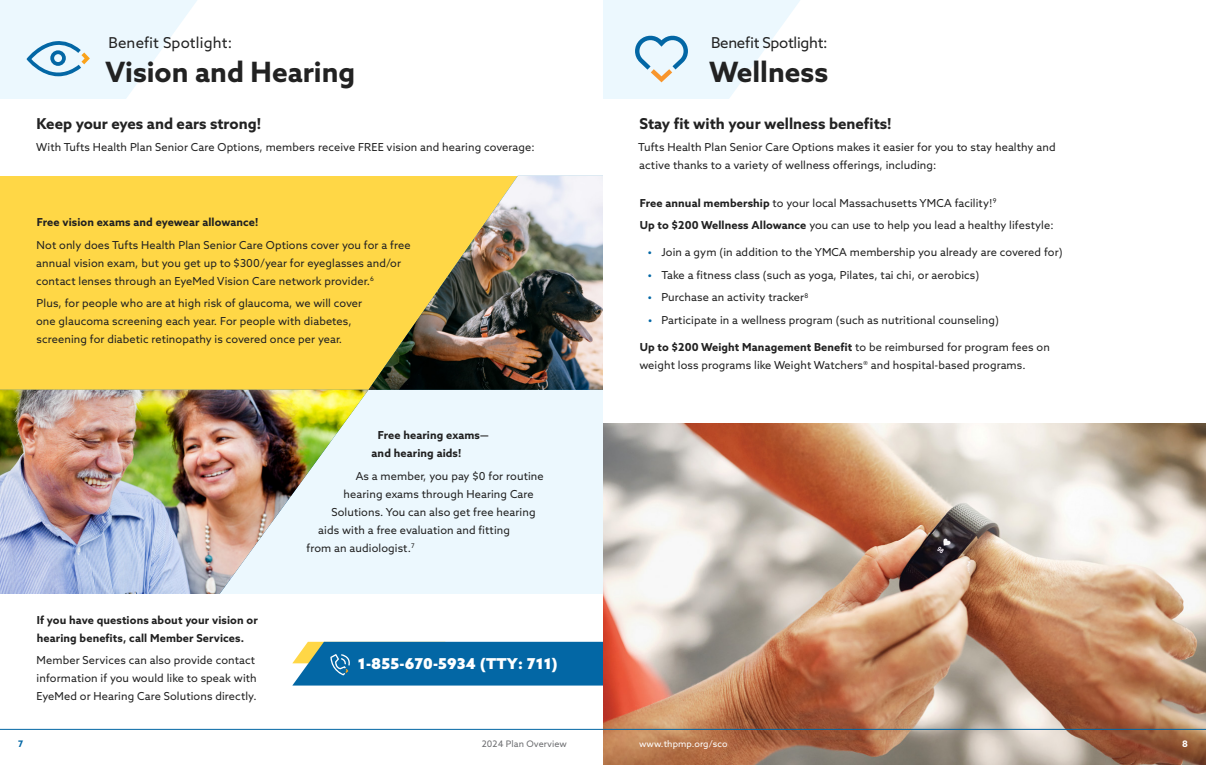
<style>
.page{position:relative;width:1206px;height:765px;background:#fff}
.page>*{position:absolute;margin:0;border:0;box-sizing:border-box;transform-origin:0 0}
.t1{font:700 28px "Azo Sans";color:#222}
.t2{font:700 15px "Azo Sans";color:#222}
.t3{font:15px "Azo Sans";letter-spacing:-.005em;color:#222}
.t4{font:900 15px "Azo Sans";letter-spacing:.01em;color:#fff}
.t5{font:11px/18px "Azo Sans";letter-spacing:.01em;color:#222}
.t6{font:700 11px/18px "Azo Sans";letter-spacing:.01em;color:#222}
.t7{font:9px "Azo Sans";letter-spacing:.01em;color:#fff}
.t8{font:9px "Azo Sans";letter-spacing:.01em;color:#6d6e71}
.t9{font:700 9px "Azo Sans";color:#0367a5}
.t10{font:700 9px "Azo Sans";color:#fff}
.s1{font-weight:700}
.s2{font-weight:700;color:#0367a5}
</style>
<div class="page">
<div style="left:0;top:390px;width:603px;height:204px;background:#ecf8fe"></div>
<div style="left:0;top:176px;width:554px;height:214px;background:#ffd746"></div>
<img style="left:603px;top:423px;width:603px;height:342px">
<svg style="left:0;top:0;width:197px;height:99px"></svg>
<svg style="left:603px;top:0;width:197px;height:99px"></svg>
<svg style="left:292px;top:642px;width:311px;height:44px;background:#1470a6"></svg>
<img style="left:0;top:390px;width:368px;height:204px">
<img style="left:368px;top:176px;width:235px;height:214px">
<hr style="left:0;top:729px;width:603px;height:1px;background:#0367a5">
<hr style="left:603px;top:729px;width:603px;height:1px;background:#0367a5">
<h2 class="t3" style="left:108px;top:33px;width:125px">Benefit Spotlight:</h2>
<h1 class="t1" style="left:105px;top:53px;width:251px">Vision and Hearing</h1>
<h2 class="t2" style="left:37px;top:114px;width:226px">Keep your eyes and ears strong!</h2>
<p class="t5" style="left:36px;top:138px;width:500px">With Tufts Health Plan Senior Care Options, members receive FREE vision and hearing coverage:</p>
<p class="t6" style="left:37px;top:213px;width:223px">Free vision exams and eyewear allowance!</p>
<p class="t5" style="left:36px;top:236px;width:376px">Not only does Tufts Health Plan Senior Care Options cover you for a free annual vision exam, but you get up to $300/year for eyeglasses and/or contact lenses through an EyeMed Vision Care network provider.<sup>6</sup></p>
<p class="t5" style="left:36px;top:294px;width:328px">Plus, for people who are at high risk of glaucoma, we will cover one glaucoma screening each year. For people with diabetes, screening for diabetic retinopathy is covered once per year.</p>
<p class="t6" style="left:372px;top:426px;width:119px;text-indent:6px">Free hearing exams— and hearing aids!</p>
<p class="t5" style="left:356px;top:467px;width:189px">As a member, you pay $0 for routine</p>
<p class="t5" style="left:344px;top:485px;width:192px">hearing exams through Hearing Care</p>
<p class="t5" style="left:331px;top:503px;width:206px">Solutions. You can also get free hearing</p>
<p class="t5" style="left:318px;top:521px;width:193px">aids with a free evaluation and fitting</p>
<p class="t5" style="left:307px;top:539px;width:110px">from an audiologist.<sup>7</sup></p>
<p class="t6" style="left:37px;top:610px;width:223px">If you have questions about your vision or hearing benefits, call Member Services.</p>
<p class="t5" style="left:37px;top:651px;width:222px">Member Services can also provide contact information if you would like to speak with<br>EyeMed or Hearing Care Solutions directly.</p>
<h2 class="t4" style="left:358px;top:653px;width:201px">1-855-670-5934 (TTY: 711)</h2>
<h2 class="t3" style="left:711px;top:33px;width:118px">Benefit Spotlight:</h2>
<h1 class="t1" style="left:709px;top:53px;width:120px">Wellness</h1>
<h2 class="t2" style="left:639px;top:114px;width:254px">Stay fit with your wellness benefits!</h2>
<p class="t5" style="left:638px;top:138px;width:419px">Tufts Health Plan Senior Care Options makes it easier for you to stay healthy and active thanks to a variety of wellness offerings, including:</p>
<p class="t5" style="left:640px;top:191px;width:415px;line-height:22.5px"><span class="s1">Free annual membership</span> to your local Massachusetts YMCA facility!<sup>9<br></sup><span class="s1">Up to $200 Wellness Allowance</span> you can use to help you lead a healthy lifestyle:</p>
<p class="t5" style="left:648px;top:243px;width:416px"><span class="s2">•</span> Join a gym (in addition to the YMCA membership you already are covered for)</p>
<p class="t5" style="left:648px;top:266px;width:333px"><span class="s2">•</span> Take a fitness class (such as yoga, Pilates, tai chi, or aerobics)</p>
<p class="t5" style="left:648px;top:288px;width:162px"><span class="s2">•</span> Purchase an activity tracker<sup>8</sup></p>
<p class="t5" style="left:648px;top:311px;width:352px"><span class="s2">•</span> Participate in a wellness program (such as nutritional counseling)</p>
<p class="t5" style="left:639px;top:338px;width:412px"><span class="s1">Up to $200 Weight Management Benefit</span> to be reimbursed for program fees on weight loss programs like Weight Watchers® and hospital-based programs.</p>
<p class="t9" style="left:18px;top:738px;width:7px">7</p>
<p class="t8" style="left:482px;top:738px;width:87px">2024 Plan Overview</p>
<p class="t7" style="left:639px;top:738px;width:90px">www.thpmp.org/sco</p>
<p class="t10" style="left:1182px;top:738px;width:7px">8</p>
</div>
